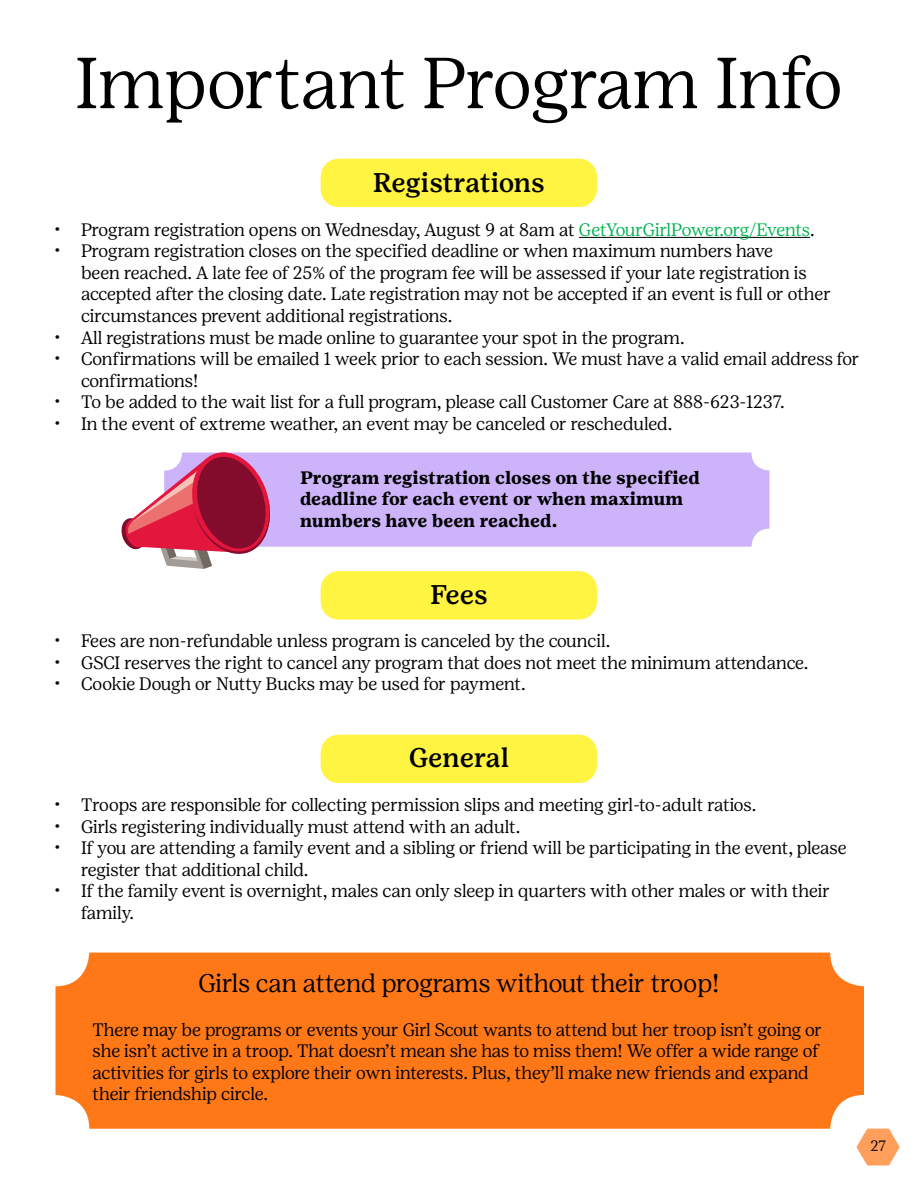
<style>
.page{position:relative;width:918px;height:1188px;background:#fff}
.page>*{position:absolute;margin:0;border:0;box-sizing:border-box;transform-origin:0 0}
.t1{font:300 72px "Girl Scout Display";color:#000}
.t2{font:500 27px "Girl Scout Text";letter-spacing:-.01em;color:#000}
.t3{font:300 25.5px "Girl Scout Display";color:#000}
.t4{font:300 18px/21.6px "Girl Scout Display";color:#000}
.t5{font:700 18px/21.6px "Girl Scout Text";color:#000}
.t6{font:300 15px "Girl Scout Display";color:#000}
.s1{color:#00b451}
</style>
<div class="page">
<svg style="left:857px;top:1129px;width:43px;height:37px"></svg>
<div style="left:56px;top:953px;width:808px;height:176px;background:#ff7818;border-radius:34px"></div>
<hr style="left:579px;top:237px;width:231px;height:1px;background:#000">
<div style="left:164px;top:453px;width:606px;height:94px;background:#ccb3fa;border-radius:18px"></div>
<div style="left:321px;top:159px;width:276px;height:48px;background:#fff441;border-radius:18px"></div>
<div style="left:321px;top:571px;width:276px;height:49px;background:#fff441;border-radius:18px"></div>
<div style="left:321px;top:735px;width:276px;height:48px;background:#fff441;border-radius:18px"></div>
<svg style="left:121px;top:452px;width:154px;height:117px"></svg>
<h1 class="t1" style="left:75px;top:42px;width:769px">Important Program Info</h1>
<h2 class="t2" style="left:373px;top:167px;width:174px">Registrations</h2>
<p class="t4" style="left:54px;top:219px;width:762px">• Program registration opens on Wednesday, August 9 at 8am at <span class="s1">GetYourGirlPower.org/Events</span>.</p>
<p class="t4" style="left:81px;top:240px;width:751px;text-indent:-27px">• Program registration closes on the specified deadline or when maximum numbers have<br>been reached. A late fee of 25% of the program fee will be assessed if your late registration is accepted after the closing date. Late registration may not be accepted if an event is full or other circumstances prevent additional registrations.</p>
<p class="t4" style="left:54px;top:327px;width:632px">• All registrations must be made online to guarantee your spot in the program.</p>
<p class="t4" style="left:81px;top:348px;width:780px;text-indent:-27px">• Confirmations will be emailed 1 week prior to each session. We must have a valid email address for confirmations!</p>
<p class="t4" style="left:54px;top:391px;width:732px">• To be added to the wait list for a full program, please call Customer Care at 888-623-1237.</p>
<p class="t4" style="left:54px;top:413px;width:620px">• In the event of extreme weather, an event may be canceled or rescheduled.</p>
<p class="t5" style="left:300px;top:466px;width:401px">Program registration closes on the specified deadline for each event or when maximum numbers have been reached.</p>
<h2 class="t2" style="left:430px;top:579px;width:59px">Fees</h2>
<p class="t4" style="left:54px;top:630px;width:558px">• Fees are non-refundable unless program is canceled by the council.</p>
<p class="t4" style="left:54px;top:652px;width:756px">• GSCI reserves the right to cancel any program that does not meet the minimum attendance.</p>
<p class="t4" style="left:54px;top:673px;width:473px">• Cookie Dough or Nutty Bucks may be used for payment.</p>
<h2 class="t2" style="left:409px;top:742px;width:102px">General</h2>
<p class="t4" style="left:54px;top:794px;width:704px">• Troops are responsible for collecting permission slips and meeting girl-to-adult ratios.</p>
<p class="t4" style="left:54px;top:816px;width:468px">• Girls registering individually must attend with an adult.</p>
<p class="t4" style="left:81px;top:837px;width:767px;text-indent:-27px">• If you are attending a family event and a sibling or friend will be participating in the event, please register that additional child.</p>
<p class="t4" style="left:81px;top:880px;width:751px;text-indent:-27px">• If the family event is overnight, males can only sleep in quarters with other males or with their family.</p>
<h3 class="t3" style="left:199px;top:969px;width:522px">Girls can attend programs without their troop!</h3>
<p class="t4" style="left:93px;top:1019px;width:731px">There may be programs or events your Girl Scout wants to attend but her troop isn’t going or she isn’t active in a troop. That doesn’t mean she has to miss them! We offer a wide range of activities for girls to explore their own interests. Plus, they’ll make new friends and expand their friendship circle.</p>
<p class="t6" style="left:871px;top:1138px;width:17px">27</p>
</div>
